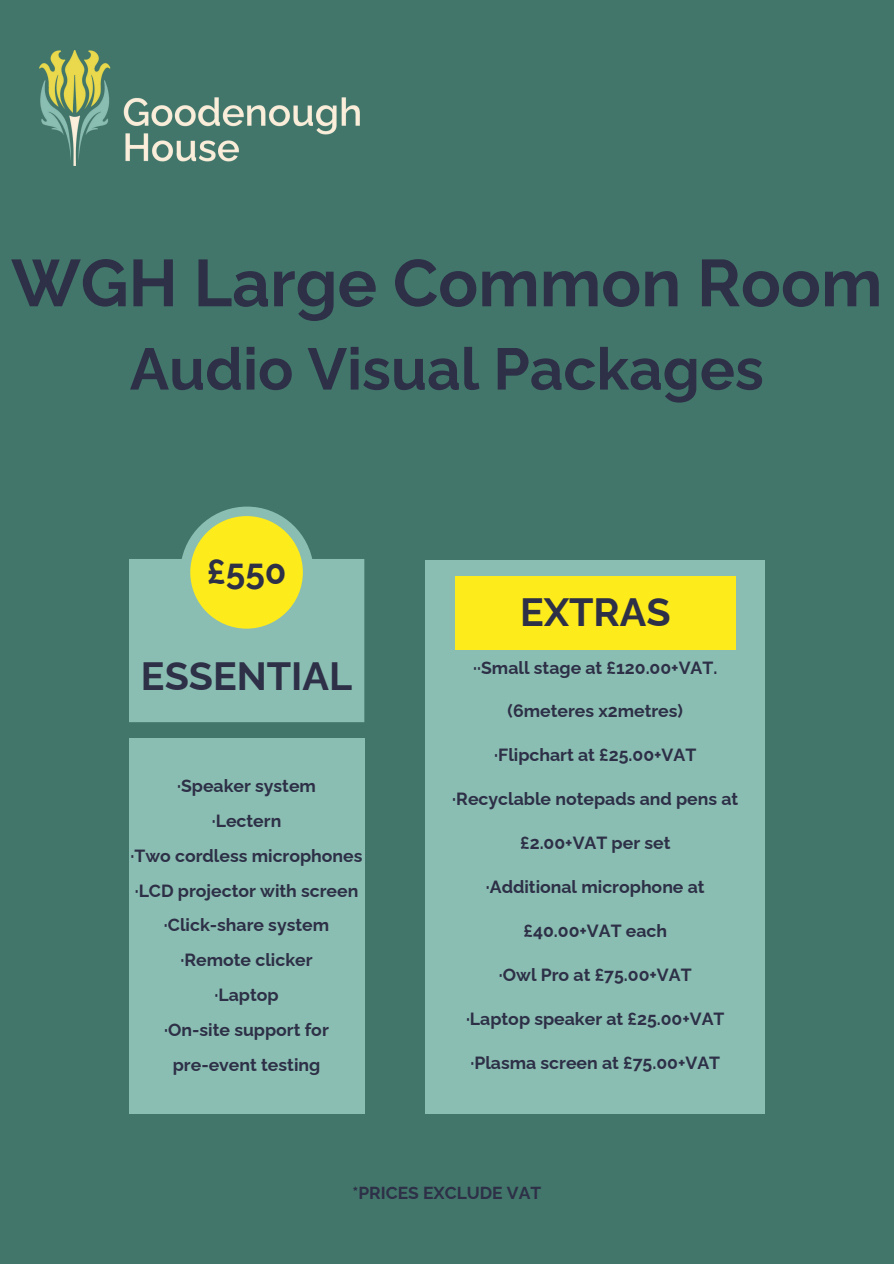
<style>
.page{position:relative;width:894px;height:1264px;background:#fff}
.page>*{position:absolute;margin:0;border:0;box-sizing:border-box;transform-origin:0 0}
.t1{font:700 66px "Raleway";color:#2d3047}
.t2{font:700 58.5px "Raleway";color:#2d3047}
.t3{font:700 39.45px "Raleway";color:#2d3047}
.t4{font:700 35.1px "Raleway";color:#2d3047}
.t5{font:700 17.7px "Raleway";color:#2d3047}
.t6{font:700 17.4px "Raleway";color:#2d3047}
</style>
<div class="page">
<div style="left:0;top:0;width:893px;height:1263px;background:#42766a"></div>
<svg style="left:129px;top:506px;width:235px;height:216px;fill:#8bbeb2"></svg>
<div style="left:129px;top:738px;width:235px;height:375px;background:#8bbeb2"></div>
<div style="left:190px;top:516px;width:113px;height:112px;background:#feeb1b;border-radius:50%"></div>
<div style="left:425px;top:560px;width:339px;height:553px;background:#8bbeb2"></div>
<div style="left:455px;top:575px;width:280px;height:74px;background:#feeb1b"></div>
<img style="left:40px;top:51px;width:319px;height:115px">
<p class="t1" style="left:11px;top:244px;width:872px">WGH Large Common Room</p>
<p class="t2" style="left:130px;top:334px;width:635px">Audio Visual Packages</p>
<h3 class="t4" style="left:207px;top:551px;width:81px">£550</h3>
<h1 class="t3" style="left:141px;top:652px;width:213px">ESSENTIAL</h1>
<h2 class="t5" style="left:177px;top:775px;width:140px">·Speaker system</h2>
<p class="t5" style="left:212px;top:810px;width:71px">·Lectern</p>
<p class="t5" style="left:130px;top:845px;width:233px">·Two cordless microphones</p>
<p class="t5" style="left:135px;top:879px;width:225px">·LCD projector with screen</p>
<p class="t5" style="left:164px;top:914px;width:167px">·Click-share system</p>
<p class="t5" style="left:180px;top:949px;width:133px">·Remote clicker</p>
<p class="t5" style="left:214px;top:984px;width:66px">·Laptop</p>
<p class="t5" style="left:164px;top:1019px;width:166px">·On-site support for</p>
<p class="t5" style="left:173px;top:1054px;width:149px">pre-event testing</p>
<p class="t3" style="left:520px;top:589px;width:152px">EXTRAS</p>
<h2 class="t5" style="left:473px;top:657px;width:245px">··Small stage at £120.00+VAT.</h2>
<p class="t5" style="left:507px;top:700px;width:177px">(6meteres x2metres)</p>
<p class="t5" style="left:494px;top:744px;width:203px">·Flipchart at £25.00+VAT</p>
<p class="t5" style="left:452px;top:788px;width:287px">·Recyclable notepads and pens at</p>
<p class="t5" style="left:520px;top:832px;width:152px">£2.00+VAT per set</p>
<p class="t5" style="left:485px;top:876px;width:220px">·Additional microphone at</p>
<p class="t5" style="left:523px;top:920px;width:145px">£40.00+VAT each</p>
<p class="t5" style="left:499px;top:964px;width:194px">·Owl Pro at £75.00+VAT</p>
<p class="t5" style="left:466px;top:1008px;width:260px">·Laptop speaker at £25.00+VAT</p>
<p class="t5" style="left:470px;top:1051px;width:251px">·Plasma screen at £75.00+VAT</p>
<h4 class="t6" style="left:352px;top:1182px;width:190px">*PRICES EXCLUDE VAT</h4>
</div>
